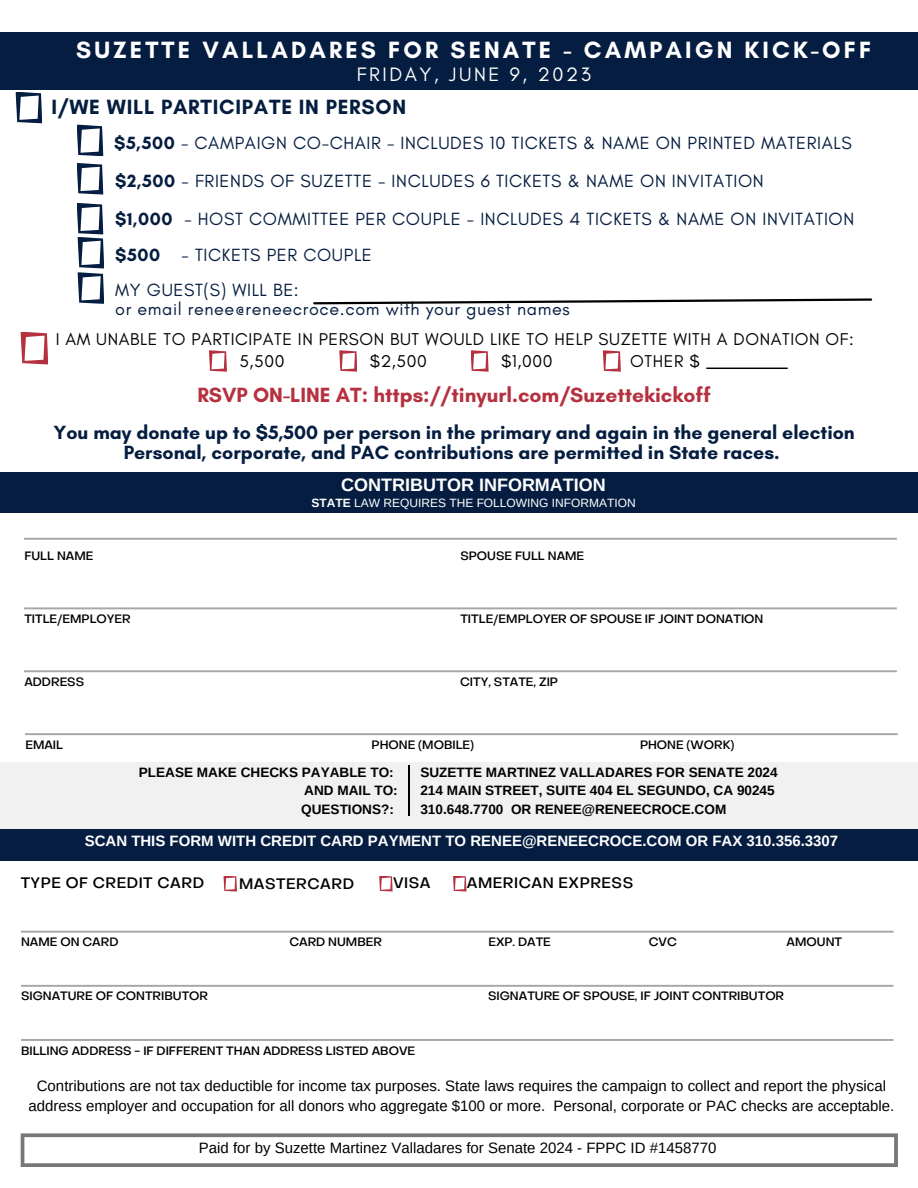
<style>
.page{position:relative;width:918px;height:1188px;background:#fff}
.page>*{position:absolute;margin:0;border:0;box-sizing:border-box;transform-origin:0 0}
.t1{font:700 24px "Glacial Indifference";letter-spacing:.13em;color:#fff}
.t2{font:700 21px "Glacial Indifference";color:#b6313f}
.t3{font:700 21px "Glacial Indifference";letter-spacing:.035em;color:#051d40}
.t4{font:19.8px "Glacial Indifference";letter-spacing:.13em;color:#fff}
.t5{font:700 19.5px "Glacial Indifference";color:#051d40}
.t6{font:18px "Glacial Indifference";letter-spacing:.035em;color:#051d40}
.t7{font:700 18px "Arimo";color:#fff}
.t8{font:17.4px "Glacial Indifference";letter-spacing:.035em;color:#000}
.t9{font:15px/20.2px "Arimo";color:#000;text-align:center}
.t10{font:700 15px "Arimo";color:#fff}
.t11{font:500 15px "Object Sans";letter-spacing:.035em;color:#000}
.t12{font:700 13.65px "Arimo";color:#000}
.t13{font:500 12px "Object Sans";color:#000}
.t14{font:12px "Arimo";color:#fff}
.s1{font-weight:700}
</style>
<div class="page">
<div style="left:0;top:33px;width:917px;height:57px;background:#051d40"></div>
<div style="left:0;top:826px;width:918px;height:34px;background:#051d40"></div>
<svg style="left:24px;top:607px;width:873px;height:2px;background:#b9b9b9"></svg>
<svg style="left:24px;top:538px;width:873px;height:2px;background:#b2b2b2"></svg>
<svg style="left:25px;top:733px;width:873px;height:2px;background:#aeaeae"></svg>
<svg style="left:24px;top:670px;width:873px;height:2px;background:#b3b3b3"></svg>
<div style="left:0;top:473px;width:918px;height:40px;background:#051d40"></div>
<svg style="left:21px;top:332px;width:27px;height:32px"></svg>
<svg style="left:209px;top:350px;width:18px;height:22px"></svg>
<svg style="left:339px;top:350px;width:18px;height:22px"></svg>
<svg style="left:471px;top:350px;width:18px;height:22px"></svg>
<svg style="left:603px;top:350px;width:18px;height:22px"></svg>
<svg style="left:706px;top:368px;width:82px;height:1px"></svg>
<svg style="left:21px;top:931px;width:873px;height:2px;background:#b6b6b6"></svg>
<svg style="left:21px;top:985px;width:873px;height:2px;background:#afafaf"></svg>
<hr style="left:21px;top:1039px;width:873px;height:2px;background:#ababab">
<svg style="left:224px;top:876px;width:13px;height:16px"></svg>
<svg style="left:379px;top:876px;width:14px;height:16px"></svg>
<svg style="left:453px;top:876px;width:13px;height:16px"></svg>
<svg style="left:21px;top:1133px;width:877px;height:34px"></svg>
<div style="left:0;top:762px;width:918px;height:67px;background:#f0f1f0"></div>
<hr style="left:409px;top:766px;width:1px;height:50px;background:#000">
<svg style="left:16px;top:92px;width:26px;height:31px"></svg>
<svg style="left:77px;top:125px;width:26px;height:31px"></svg>
<svg style="left:77px;top:203px;width:27px;height:101px"></svg>
<svg style="left:77px;top:163px;width:26px;height:32px"></svg>
<svg style="left:313px;top:298px;width:560px;height:7px"></svg>
<p class="t1" style="left:76px;top:35px;width:796px">SUZETTE VALLADARES FOR SENATE - CAMPAIGN KICK-OFF</p>
<p class="t4" style="left:357px;top:62px;width:236px">FRIDAY, JUNE 9, 2023</p>
<p class="t3" style="left:51px;top:94px;width:356px">I/WE WILL PARTICIPATE IN PERSON</p>
<p class="t6" style="left:114px;top:131px;width:739px"><span class="s1">$5,500</span> - CAMPAIGN CO-CHAIR - INCLUDES 10 TICKETS &amp; NAME ON PRINTED MATERIALS</p>
<p class="t6" style="left:115px;top:170px;width:650px"><span class="s1">$2,500</span> - FRIENDS OF SUZETTE - INCLUDES 6 TICKETS &amp; NAME ON INVITATION</p>
<p class="t6" style="left:115px;top:208px;width:741px"><span class="s1">$1,000</span> - HOST COMMITTEE PER COUPLE - INCLUDES 4 TICKETS &amp; NAME ON INVITATION</p>
<p class="t6" style="left:115px;top:244px;width:258px"><span class="s1">$500</span> - TICKETS PER COUPLE</p>
<p class="t6" style="left:115px;top:279px;width:185px">MY GUEST(S) WILL BE:</p>
<p class="t6" style="left:115px;top:298px;width:456px">or email renee@reneecroce.com with your guest names</p>
<p class="t8" style="left:56px;top:328px;width:800px">I AM UNABLE TO PARTICIPATE IN PERSON BUT WOULD LIKE TO HELP SUZETTE WITH A DONATION OF:</p>
<p class="t8" style="left:239px;top:350px;width:47px">5,500</p>
<p class="t8" style="left:370px;top:350px;width:59px">$2,500</p>
<p class="t8" style="left:501px;top:350px;width:53px">$1,000</p>
<p class="t8" style="left:630px;top:350px;width:71px">OTHER $</p>
<p class="t2" style="left:197px;top:382px;width:515px">RSVP ON-LINE AT: https://tinyurl.com/Suzettekickoff</p>
<p class="t5" style="left:53px;top:421px;width:803px">You may donate up to $5,500 per person in the primary and again in the general election</p>
<p class="t5" style="left:124px;top:440px;width:657px">Personal, corporate, and PAC contributions are permitted in State races.</p>
<p class="t7" style="left:341px;top:475px;width:266px">CONTRIBUTOR INFORMATION</p>
<p class="t14" style="left:312px;top:496px;width:326px"><span class="s1">STATE</span> LAW REQUIRES THE FOLLOWING INFORMATION</p>
<p class="t13" style="left:24px;top:551px;width:71px">FULL NAME</p>
<p class="t13" style="left:460px;top:551px;width:125px">SPOUSE FULL NAME</p>
<p class="t13" style="left:24px;top:614px;width:108px">TITLE/EMPLOYER</p>
<p class="t13" style="left:460px;top:614px;width:304px">TITLE/EMPLOYER OF SPOUSE IF JOINT DONATION</p>
<p class="t13" style="left:24px;top:677px;width:61px">ADDRESS</p>
<p class="t13" style="left:460px;top:677px;width:99px">CITY, STATE, ZIP</p>
<p class="t13" style="left:25px;top:740px;width:39px">EMAIL</p>
<p class="t13" style="left:372px;top:740px;width:104px">PHONE (MOBILE)</p>
<p class="t13" style="left:640px;top:740px;width:96px">PHONE (WORK)</p>
<p class="t12" style="left:139px;top:764px;width:256px">PLEASE MAKE CHECKS PAYABLE TO:</p>
<p class="t12" style="left:304px;top:783px;width:95px">AND MAIL TO:</p>
<p class="t12" style="left:301px;top:802px;width:94px">QUESTIONS?:</p>
<p class="t12" style="left:420px;top:764px;width:359px">SUZETTE MARTINEZ VALLADARES FOR SENATE 2024</p>
<p class="t12" style="left:420px;top:783px;width:356px">214 MAIN STREET, SUITE 404 EL SEGUNDO, CA 90245</p>
<p class="t12" style="left:420px;top:802px;width:307px">310.648.7700 OR RENEE@RENEECROCE.COM</p>
<p class="t10" style="left:85px;top:833px;width:755px">SCAN THIS FORM WITH CREDIT CARD PAYMENT TO RENEE@RENEECROCE.COM OR FAX 310.356.3307</p>
<p class="t11" style="left:21px;top:877px;width:185px">TYPE OF CREDIT CARD</p>
<p class="t11" style="left:239px;top:878px;width:116px">MASTERCARD</p>
<p class="t11" style="left:393px;top:877px;width:39px">VISA</p>
<p class="t11" style="left:467px;top:877px;width:168px">AMERICAN EXPRESS</p>
<p class="t13" style="left:21px;top:937px;width:99px">NAME ON CARD</p>
<p class="t13" style="left:289px;top:937px;width:94px">CARD NUMBER</p>
<p class="t13" style="left:488px;top:937px;width:64px">EXP. DATE</p>
<p class="t13" style="left:649px;top:937px;width:30px">CVC</p>
<p class="t13" style="left:787px;top:937px;width:57px">AMOUNT</p>
<p class="t13" style="left:21px;top:992px;width:189px">SIGNATURE OF CONTRIBUTOR</p>
<p class="t13" style="left:488px;top:992px;width:298px">SIGNATURE OF SPOUSE, IF JOINT CONTRIBUTOR</p>
<p class="t13" style="left:21px;top:1046px;width:396px">BILLING ADDRESS - IF DIFFERENT THAN ADDRESS LISTED ABOVE</p>
<p class="t9" style="left:28px;top:1075px;width:867px">Contributions are not tax deductible for income tax purposes. State laws requires the campaign to collect and report the physical address employer and occupation for all donors who aggregate $100 or more. Personal, corporate or PAC checks are acceptable.</p>
<p class="t9" style="left:199px;top:1137px;width:519px">Paid for by Suzette Martinez Valladares for Senate 2024 - FPPC ID #1458770</p>
</div>
